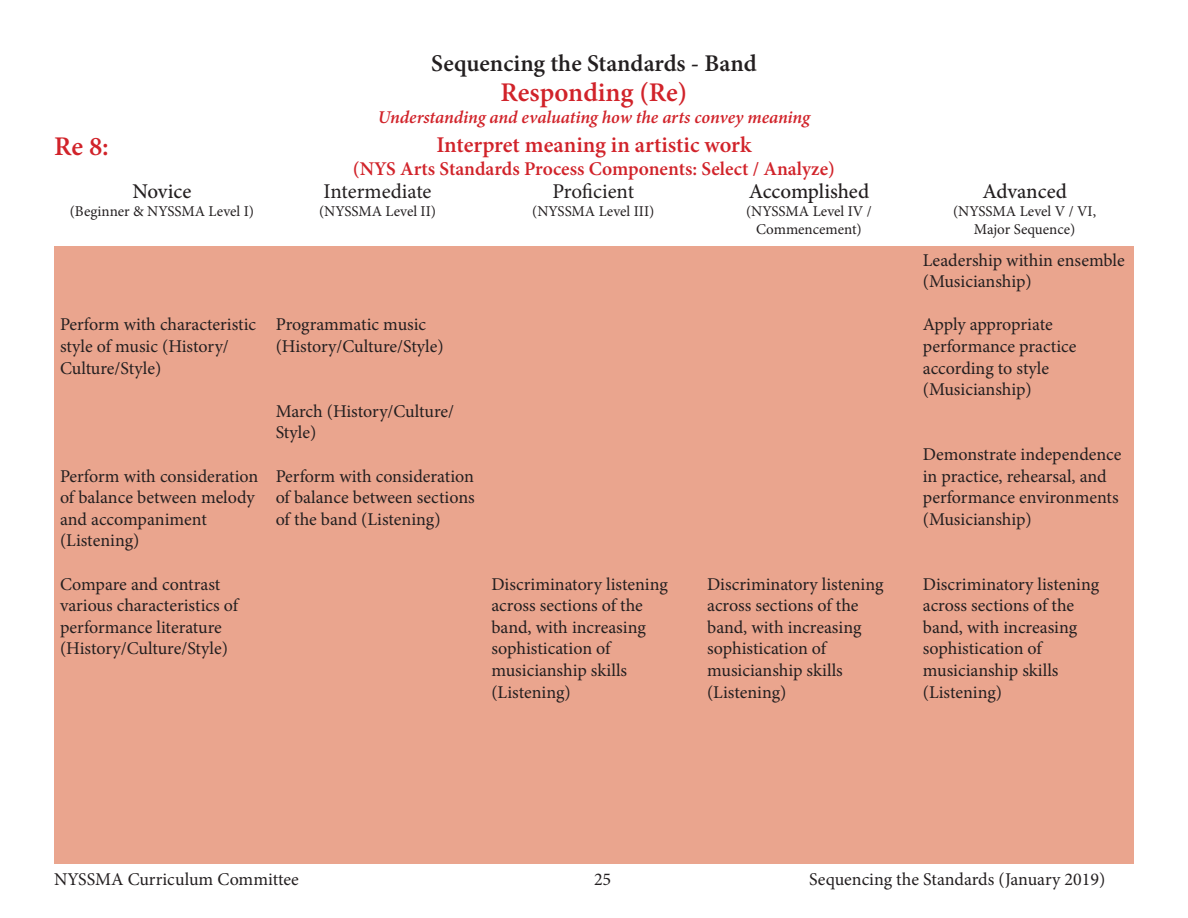
<style>
.page{position:relative;width:1188px;height:918px;background:#fff}
.page>*{position:absolute;margin:0;border:0;box-sizing:border-box;transform-origin:0 0}
.t1{font:600 27px "Minion Pro";letter-spacing:-.005em;color:#d1232a}
.t2{font:600 24px "Minion Pro";color:#231f20}
.t3{font:600 22.5px "Minion Pro";color:#d1232a}
.t4{font:500 21px "Minion Pro";letter-spacing:-.005em;color:#231f20}
.t5{font:21px "Minion Pro";letter-spacing:-.005em;color:#231f20}
.t6{font:600 19.5px "Minion Pro";color:#d1232a}
.t7{font:18px/21.6px "Minion Pro";color:#231f20}
.t8{font:italic 600 18px "Minion Pro";letter-spacing:-.005em;color:#d1232a}
.t9{font:15px "Minion Pro";color:#231f20}
</style>
<div class="page">
<div style="left:54px;top:247px;width:1080px;height:617px;background:#eaa58e"></div>
<p class="t1" style="left:54px;top:128px;width:56px">Re 8:</p>
<p class="t4" style="left:132px;top:177px;width:60px">Novice</p>
<p class="t9" style="left:70px;top:201px;width:186px">(Beginner &amp; NYSSMA Level I)</p>
<p class="t2" style="left:431px;top:47px;width:327px">Sequencing the Standards - Band</p>
<p class="t1" style="left:501px;top:74px;width:188px">Responding (Re)</p>
<p class="t8" style="left:378px;top:104px;width:434px">Understanding and evaluating how the arts convey meaning</p>
<p class="t3" style="left:436px;top:129px;width:317px">Interpret meaning in artistic work</p>
<p class="t6" style="left:353px;top:155px;width:484px">(NYS Arts Standards Process Components: Select / Analyze)</p>
<p class="t5" style="left:324px;top:177px;width:109px">Intermediate</p>
<p class="t9" style="left:319px;top:201px;width:119px">(NYSSMA Level II)</p>
<p class="t5" style="left:552px;top:177px;width:83px">Proficient</p>
<p class="t9" style="left:532px;top:201px;width:124px">(NYSSMA Level III)</p>
<p class="t4" style="left:749px;top:177px;width:122px">Accomplished</p>
<p class="t9" style="left:746px;top:201px;width:127px">(NYSSMA Level IV /</p>
<p class="t9" style="left:756px;top:219px;width:107px">Commencement)</p>
<p class="t7" style="left:60px;top:314px;width:198px">Perform with characteristic style of music (History/<br>Culture/Style)</p>
<p class="t7" style="left:60px;top:465px;width:200px">Perform with consideration of balance between melody and accompaniment (Listening)</p>
<p class="t7" style="left:60px;top:573px;width:180px">Compare and contrast various characteristics of performance literature (History/Culture/Style)</p>
<p class="t7" style="left:276px;top:314px;width:170px">Programmatic music (History/Culture/Style)</p>
<p class="t7" style="left:276px;top:400px;width:180px">March (History/Culture/<br>Style)</p>
<p class="t7" style="left:276px;top:465px;width:200px;text-align:justify">Perform with consideration of balance between sections of the band (Listening)</p>
<p class="t7" style="left:491px;top:573px;width:178px">Discriminatory listening across sections of the band, with increasing sophistication of musicianship skills (Listening)</p>
<p class="t7" style="left:707px;top:573px;width:178px">Discriminatory listening across sections of the band, with increasing sophistication of musicianship skills (Listening)</p>
<p class="t4" style="left:982px;top:177px;width:86px">Advanced</p>
<p class="t9" style="left:953px;top:201px;width:145px">(NYSSMA Level V / VI,</p>
<p class="t9" style="left:974px;top:219px;width:103px">Major Sequence)</p>
<p class="t7" style="left:923px;top:249px;width:203px">Leadership within ensemble (Musicianship)</p>
<p class="t7" style="left:923px;top:314px;width:155px">Apply appropriate performance practice according to style (Musicianship)</p>
<p class="t7" style="left:923px;top:444px;width:200px">Demonstrate independence in practice, rehearsal, and performance environments (Musicianship)</p>
<p class="t7" style="left:923px;top:573px;width:178px">Discriminatory listening across sections of the band, with increasing sophistication of musicianship skills (Listening)</p>
<p class="t7" style="left:54px;top:869px;width:246px">NYSSMA Curriculum Committee</p>
<p class="t7" style="left:594px;top:869px;width:19px">25</p>
<p class="t7" style="left:809px;top:869px;width:298px">Sequencing the Standards (January 2019)</p>
</div>
